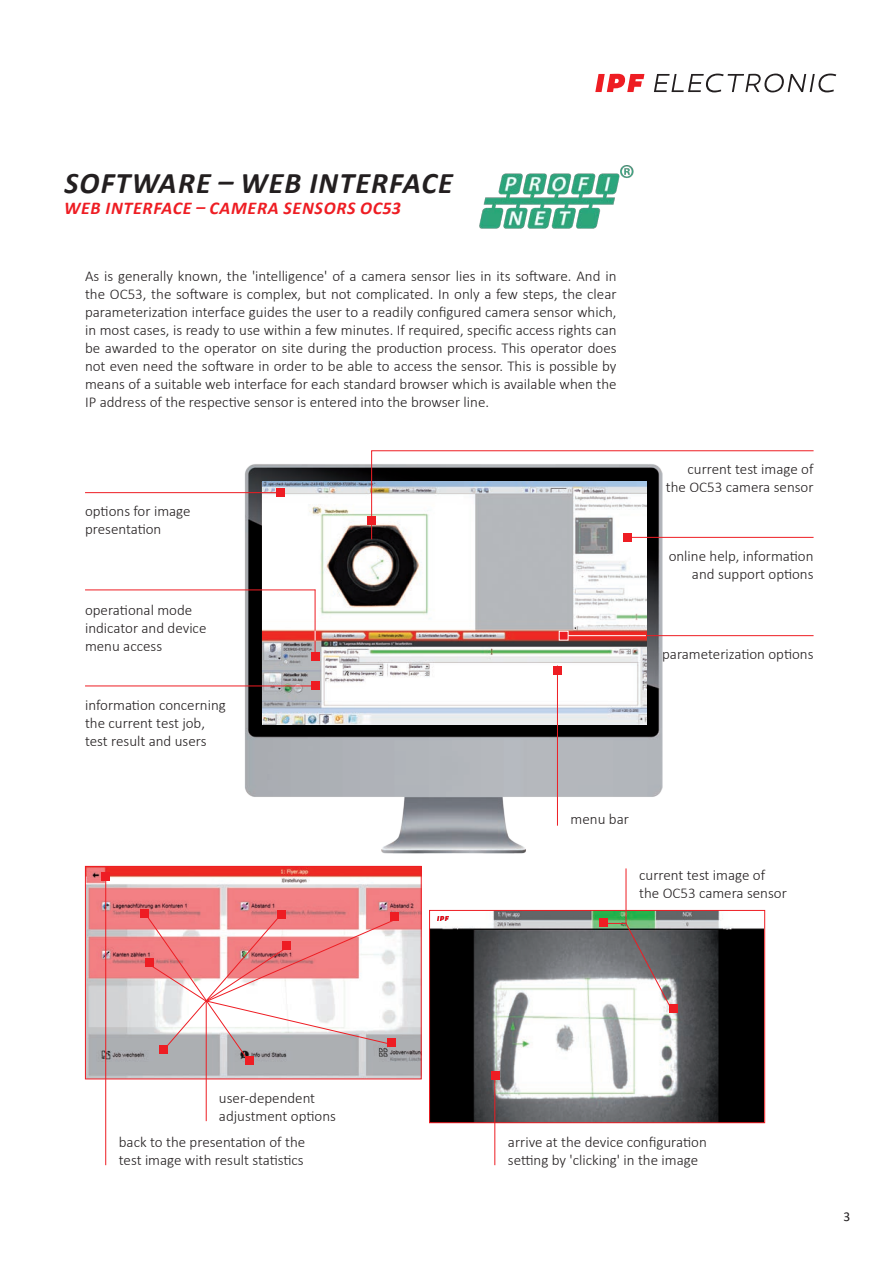
<style>
.page{position:relative;width:893px;height:1263px;background:#fff}
.page>*{position:absolute;margin:0;border:0;box-sizing:border-box;transform-origin:0 0}
.t1{font:italic 700 30px "Calibri";letter-spacing:.04em;color:#231f20}
.t2{font:italic 700 18px "Calibri";letter-spacing:.04em;color:#ee1d23}
.t3{font:300 15px/18px "Calibri";color:#231f20}
.t4{font:13.5px "Calibri";color:#231f20}
</style>
<div class="page">
<img style="left:431px;top:912px;width:332px;height:209px">
<div style="left:429px;top:910px;width:336px;height:213px;border:1px solid #ee1d23"></div>
<svg style="left:437px;top:917px;width:11px;height:4px"></svg>
<svg style="left:654px;top:74px;width:182px;height:18px"></svg>
<svg style="left:595px;top:74px;width:49px;height:18px"></svg>
<img style="left:87px;top:868px;width:333px;height:209px">
<div style="left:85px;top:866px;width:337px;height:213px;border:1px solid #ee1d23"></div>
<img style="left:244px;top:464px;width:418px;height:389px">
<img style="left:262px;top:482px;width:384px;height:243px">
<hr style="left:85px;top:492px;width:191px;height:1px;background:#ee1d23">
<svg style="left:371px;top:450px;width:443px;height:90px"></svg>
<hr style="left:628px;top:537px;width:186px;height:1px;background:#ee1d23">
<hr style="left:85px;top:685px;width:226px;height:1px;background:#ee1d23">
<hr style="left:564px;top:635px;width:250px;height:1px;background:#ee1d23">
<hr style="left:568px;top:635px;width:78px;height:1px;background:#fff">
<hr style="left:557px;top:665px;width:1px;height:161px;background:#ee1d23">
<hr style="left:85px;top:589px;width:230px;height:1px;background:#ee1d23">
<hr style="left:315px;top:589px;width:1px;height:69px;background:#ee1d23">
<div style="left:276px;top:488px;width:9px;height:8px;background:#ee1d23"></div>
<div style="left:367px;top:516px;width:9px;height:9px;background:#ee1d23"></div>
<div style="left:311px;top:652px;width:9px;height:9px;background:#ee1d23"></div>
<div style="left:311px;top:681px;width:9px;height:9px;background:#ee1d23"></div>
<div style="left:623px;top:533px;width:9px;height:8px;background:#ee1d23"></div>
<div style="left:559px;top:631px;width:9px;height:9px;background:#ee1d23;border:1px solid #fff"></div>
<div style="left:553px;top:665px;width:9px;height:9px;background:#ee1d23"></div>
<hr style="left:626px;top:868px;width:1px;height:56px;background:#ee1d23">
<div style="left:669px;top:1004px;width:9px;height:9px;background:#ee1d23"></div>
<div style="left:599px;top:918px;width:9px;height:9px;background:#ee1d23"></div>
<div style="left:491px;top:1071px;width:9px;height:8px;background:#ee1d23"></div>
<hr style="left:105px;top:875px;width:1px;height:290px;background:#ee1d23">
<hr style="left:206px;top:1001px;width:1px;height:120px;background:#ee1d23">
<svg style="left:143px;top:910px;width:254px;height:151px"></svg>
<div style="left:277px;top:910px;width:9px;height:9px;background:#ee1d23"></div>
<div style="left:282px;top:941px;width:8px;height:9px;background:#ee1d23"></div>
<div style="left:390px;top:912px;width:9px;height:9px;background:#ee1d23"></div>
<div style="left:140px;top:909px;width:9px;height:9px;background:#ee1d23"></div>
<div style="left:145px;top:958px;width:8px;height:9px;background:#ee1d23"></div>
<div style="left:245px;top:1056px;width:9px;height:9px;background:#ee1d23"></div>
<div style="left:387px;top:1038px;width:9px;height:9px;background:#ee1d23"></div>
<div style="left:159px;top:1045px;width:9px;height:9px;background:#ee1d23"></div>
<div style="left:101px;top:872px;width:9px;height:9px;background:#ee1d23"></div>
<svg style="left:604px;top:922px;width:69px;height:88px"></svg>
<hr style="left:494px;top:1078px;width:1px;height:87px;background:#ee1d23">
<img style="left:479px;top:165px;width:155px;height:64px">
<h1 class="t1" style="left:64px;top:161px;width:390px">SOFTWARE – WEB INTERFACE</h1>
<p class="t2" style="left:64px;top:195px;width:338px">WEB INTERFACE – CAMERA SENSORS OC53</p>
<p class="t3" style="left:85px;top:267px;width:533px;text-align:justify">As is generally known, the 'intelligence' of a camera sensor lies in its software. And in the OC53, the software is complex, but not complicated. In only a few steps, the clear parameterization interface guides the user to a readily configured camera sensor which, in most cases, is ready to use within a few minutes. If required, specific access rights can be awarded to the operator on site during the production process. This operator does not even need the software in order to be able to access the sensor. This is possible by means of a suitable web interface for each standard browser which is available when the IP address of the respective sensor is entered into the browser line.</p>
<p class="t3" style="left:85px;top:502px;width:107px">options for image presentation</p>
<p class="t3" style="left:85px;top:600px;width:123px">operational mode indicator and device menu access</p>
<p class="t3" style="left:85px;top:696px;width:142px">information concerning the current test job, test result and users</p>
<p class="t3" style="left:666px;top:460px;width:149px;text-align:right">current test image of the OC53 camera sensor</p>
<p class="t3" style="left:669px;top:547px;width:146px;text-align:right">online help, information and support options</p>
<p class="t3" style="left:662px;top:645px;width:153px">parameterization options</p>
<p class="t3" style="left:571px;top:810px;width:60px">menu bar</p>
<p class="t3" style="left:639px;top:865px;width:149px">current test image of the OC53 camera sensor</p>
<p class="t3" style="left:219px;top:1089px;width:118px">user-dependent adjustment options</p>
<p class="t3" style="left:119px;top:1133px;width:188px">back to the presentation of the test image with result statistics</p>
<p class="t3" style="left:508px;top:1133px;width:200px">arrive at the device configuration setting by 'clicking' in the image</p>
<p class="t4" style="left:844px;top:1207px;width:8px">3</p>
</div>
